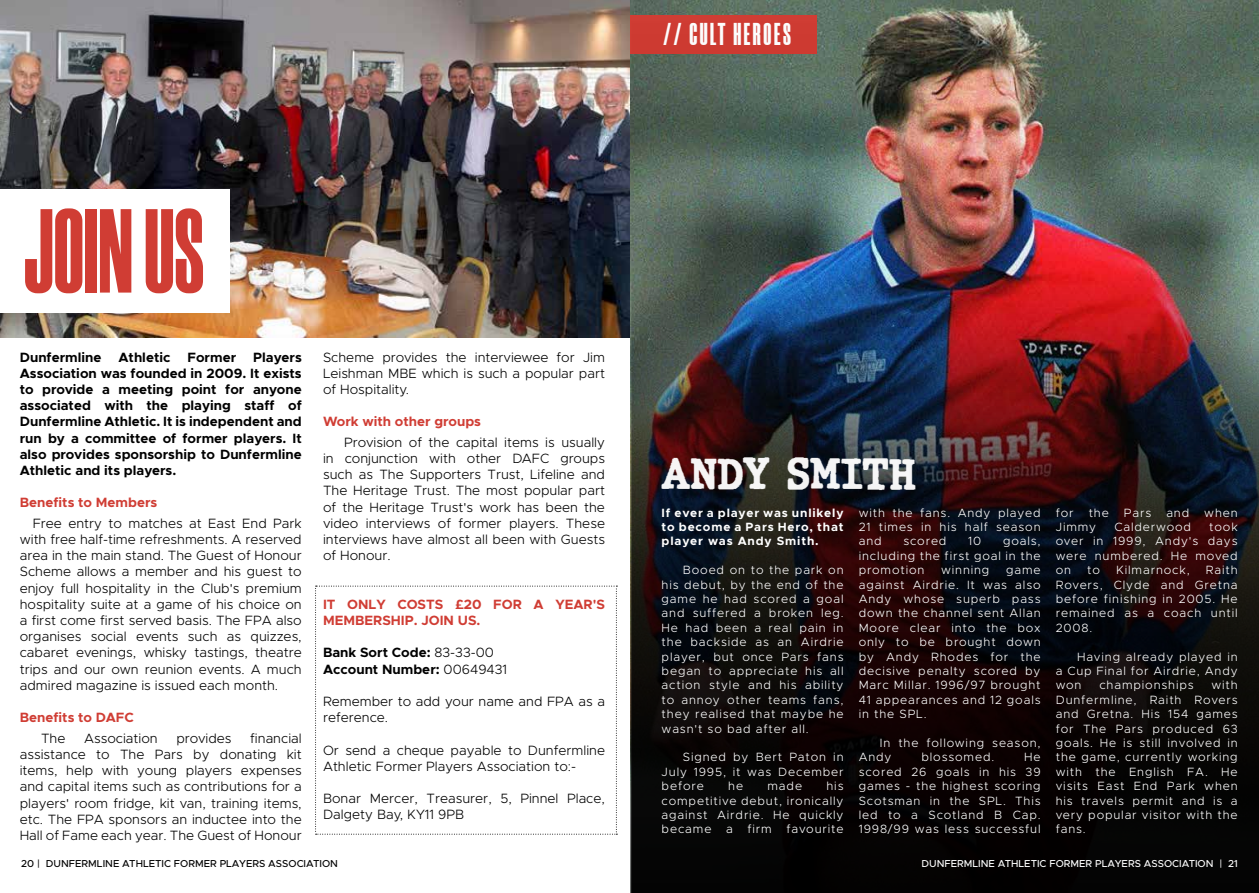
<style>
.page{position:relative;width:1259px;height:893px;background:#fff}
.page>*{position:absolute;margin:0;border:0;box-sizing:border-box;transform-origin:0 0}
.t1{font:900 119.4px "Morganite";color:#d03d34}
.t2{font:900 39px "JMH Typewriter";color:#fff}
.t3{font:900 31.5px "Morganite";letter-spacing:.08em;color:#fff}
.t4{font:300 13.5px/16.2px "Metropolis";color:#000;text-align:justify}
.t5{font:700 13.5px/16.2px "Metropolis";color:#000;text-align:justify}
.t6{font:700 13.5px/16.2px "Metropolis";color:#d03d34}
.t7{font:300 12px/14.4px "Metropolis";letter-spacing:.07em;color:#fff;text-align:justify}
.t8{font:700 12px/14.4px "Metropolis";letter-spacing:.07em;color:#fff;text-align:justify}
.t9{font:500 10.05px "Metropolis";color:#000}
.t10{font:500 10.05px "Metropolis";color:#fff}
.s1{font-weight:300}
</style>
<div class="page">
<img style="left:629px;top:0;width:630px;height:132px">
<div style="left:629px;top:15px;width:188px;height:39px;background:#d03d34"></div>
<img style="left:0;top:0;width:629px;height:337px">
<div style="left:0;top:189px;width:230px;height:124px;background:#fff"></div>
<img style="left:631px;top:21px;width:628px;height:872px">
<svg style="left:315px;top:586px;width:302px;height:249px"></svg>
<h3 class="t3" style="left:663px;top:18px;width:129px">// CULT HEROES</h3>
<h1 class="t1" style="left:24px;top:189px;width:182px">JOIN US</h1>
<p class="t5" style="left:20px;top:349px;width:83px">Dunfermline</p>
<p class="t5" style="left:118px;top:349px;width:53px">Athletic</p>
<p class="t5" style="left:187px;top:349px;width:50px">Former</p>
<p class="t4" style="left:323px;top:349px;width:283px">Scheme provides the interviewee for Jim Leishman MBE which is such a popular part of Hospitality.</p>
<p class="t6" style="left:323px;top:414px;width:159px">Work with other groups</p>
<p class="t4" style="left:323px;top:434px;width:283px;text-indent:21px">Provision of the capital items is usually in conjunction with other DAFC groups such as The Supporters Trust, Lifeline and The Heritage Trust. The most popular part of the Heritage Trust's work has been the video interviews of former players. These interviews have almost all been with Guests of Honour.</p>
<p class="t6" style="left:323px;top:596px;width:283px">IT ONLY COSTS £20 FOR A YEAR'S<br>MEMBERSHIP. JOIN US.</p>
<p class="t5" style="left:323px;top:645px;width:186px">Bank Sort Code: <span class="s1">83-33-00<br></span>Account Number: <span class="s1">00649431</span></p>
<p class="t4" style="left:323px;top:693px;width:283px">Remember to add your name and FPA as a reference.</p>
<p class="t4" style="left:323px;top:742px;width:283px">Or send a cheque payable to Dunfermline<br>Athletic Former Players Association to:-</p>
<p class="t4" style="left:323px;top:790px;width:283px">Bonar Mercer, Treasurer, 5, Pinnel Place,<br>Dalgety Bay, KY11 9PB</p>
<p class="t9" style="left:21px;top:857px;width:318px">20 | DUNFERMLINE ATHLETIC FORMER PLAYERS ASSOCIATION</p>
<p class="t5" style="left:20px;top:349px;width:283px;text-indent:233px">Players Association was founded in 2009. It exists to provide a meeting point for anyone associated with the playing staff of Dunfermline Athletic. It is independent and run by a committee of former players. It also provides sponsorship to Dunfermline Athletic and its players.</p>
<p class="t6" style="left:20px;top:495px;width:139px">Benefits to Members</p>
<p class="t4" style="left:20px;top:515px;width:283px;text-indent:13px">Free entry to matches at East End Park with free half-time refreshments. A reserved area in the main stand. The Guest of Honour Scheme allows a member and his guest to enjoy full hospitality in the Club's premium hospitality suite at a game of his choice on a first come first served basis. The FPA also organises social events such as quizzes, cabaret evenings, whisky tastings, theatre trips and our own reunion events. A much admired magazine is issued each month.</p>
<p class="t6" style="left:20px;top:709px;width:115px">Benefits to DAFC</p>
<p class="t4" style="left:41px;top:730px;width:26px">The</p>
<p class="t4" style="left:84px;top:730px;width:75px">Association</p>
<p class="t4" style="left:176px;top:730px;width:57px">provides</p>
<p class="t4" style="left:20px;top:730px;width:283px;text-indent:230px">financial assistance to The Pars by donating kit items, help with young players expenses and capital items such as contributions for a players' room fridge, kit van, training items, etc. The FPA sponsors an inductee into the Hall of Fame each year. The Guest of Honour</p>
<p class="t9" style="left:40px;top:857px;width:302px">| DUNFERMLINE ATHLETIC FORMER PLAYERS ASSOCIATION</p>
<h2 class="t2" style="left:661px;top:448px;width:256px">ANDY SMITH</h2>
<p class="t8" style="left:661px;top:505px;width:183px">If ever a player was unlikely to become a Pars Hero, that player was Andy Smith.</p>
<p class="t7" style="left:661px;top:563px;width:183px;text-indent:21px">Booed on to the park on his debut, by the end of the game he had scored a goal and suffered a broken leg.<br>He had been a real pain in the backside as an Airdrie player, but once Pars fans began to appreciate his all action style and his ability to annoy other teams fans, they realised that maybe he wasn't so bad after all.</p>
<p class="t7" style="left:661px;top:750px;width:183px;text-indent:21px">Signed by Bert Paton in July 1995, it was December before</p>
<p class="t7" style="left:661px;top:779px;width:183px;text-indent:165px">his competitive debut, ironically against Airdrie. He quickly became a firm favourite</p>
<p class="t7" style="left:728px;top:779px;width:16px">he</p>
<p class="t7" style="left:767px;top:779px;width:36px">made</p>
<p class="t7" style="left:858px;top:505px;width:183px">with the fans. Andy played 21 times in his half season and</p>
<p class="t7" style="left:858px;top:534px;width:183px;text-indent:144px">goals, including the first goal in the promotion</p>
<p class="t7" style="left:903px;top:534px;width:45px">scored</p>
<p class="t7" style="left:968px;top:534px;width:15px">10</p>
<p class="t7" style="left:941px;top:563px;width:50px">winning</p>
<p class="t7" style="left:858px;top:563px;width:183px;text-indent:147px">game against Airdrie. It was also Andy whose superb pass down the channel sent Allan Moore clear into the box only to be brought down by Andy Rhodes for the decisive penalty scored by Marc Millar. 1996/97 brought 41 appearances and 12 goals in the SPL.</p>
<p class="t7" style="left:858px;top:736px;width:183px;text-indent:21px">In the following season,<br>Andy</p>
<p class="t7" style="left:921px;top:750px;width:74px">blossomed.</p>
<p class="t7" style="left:858px;top:750px;width:183px;text-indent:165px">He scored 26 goals in his 39 games - the highest scoring Scotsman in the SPL. This led to a Scotland B Cap.<br>1998/99 was less successful</p>
<p class="t7" style="left:1055px;top:505px;width:19px">for</p>
<p class="t7" style="left:1088px;top:505px;width:22px">the</p>
<p class="t7" style="left:1124px;top:505px;width:29px">Pars</p>
<p class="t7" style="left:1166px;top:505px;width:24px">and</p>
<p class="t7" style="left:1204px;top:505px;width:35px">when</p>
<p class="t7" style="left:1055px;top:520px;width:42px">Jimmy</p>
<p class="t7" style="left:1114px;top:520px;width:78px">Calderwood</p>
<p class="t7" style="left:1055px;top:520px;width:183px;text-indent:153px">took over in 1999, Andy's days were numbered. He moved on</p>
<p class="t7" style="left:1055px;top:563px;width:183px;text-indent:150px">Raith Rovers, Clyde and Gretna before finishing in 2005. He remained as a coach until 2008.</p>
<p class="t7" style="left:1055px;top:649px;width:183px;text-indent:21px">Having already played in a Cup Final for Airdrie, Andy won</p>
<p class="t7" style="left:1087px;top:563px;width:14px">to</p>
<p class="t7" style="left:1116px;top:563px;width:75px">Kilmarnock,</p>
<p class="t7" style="left:1055px;top:678px;width:183px;text-indent:156px">with Dunfermline, Raith Rovers and Gretna. His 154 games for The Pars produced 63 goals. He is still involved in the game, currently working with the English FA. He visits East End Park when his travels permit and is a very popular visitor with the fans.</p>
<p class="t7" style="left:1099px;top:678px;width:96px">championships</p>
<p class="t10" style="left:921px;top:857px;width:318px">DUNFERMLINE ATHLETIC FORMER PLAYERS ASSOCIATION | 21</p>
</div>
